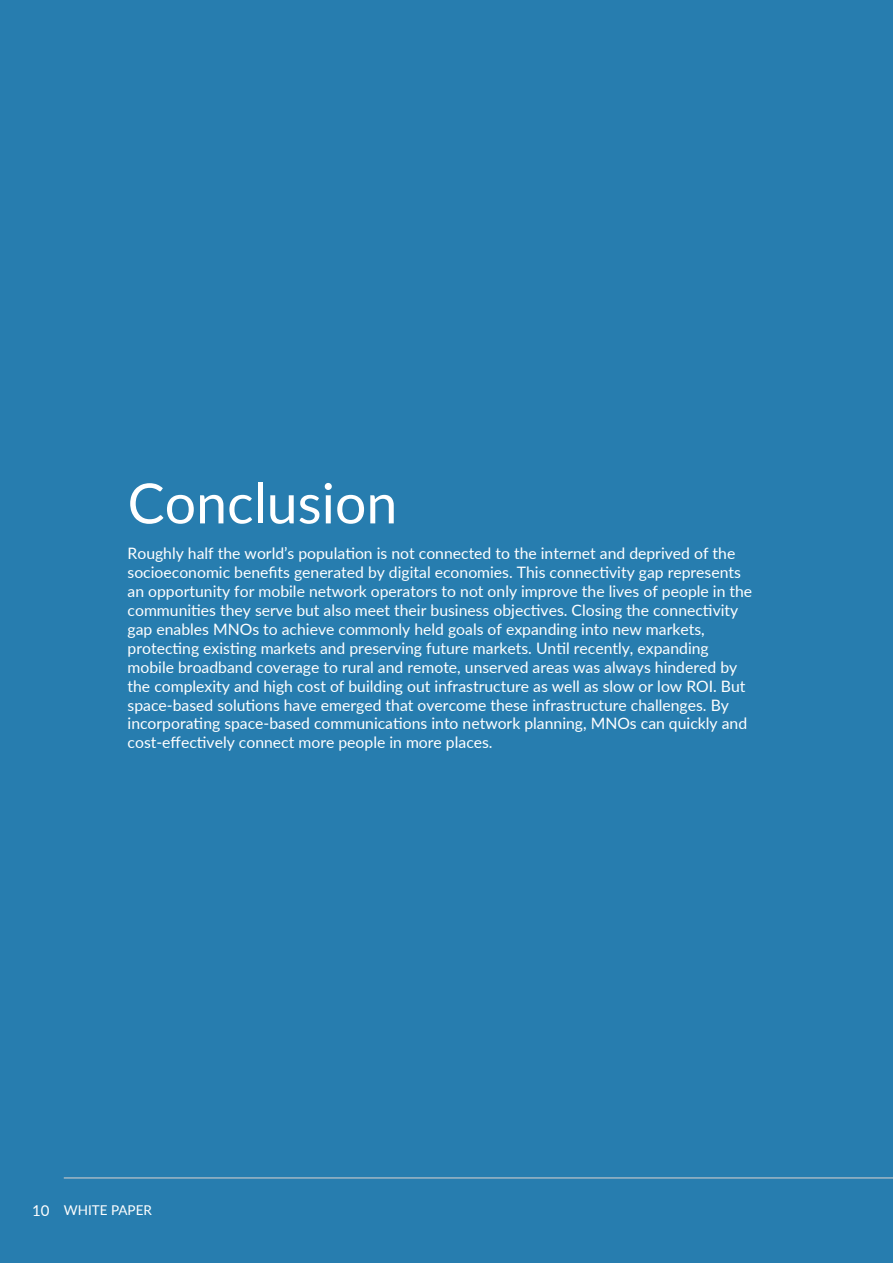
<style>
.page{position:relative;width:893px;height:1263px;background:#277daf}
.page>*{position:absolute;margin:0;border:0;box-sizing:border-box;transform-origin:0 0}
.Heading{font:55.5px "Lato";color:#fff}
.NEW_Body_Text{font:15.75px/18.9px "Lato";color:#fff}
.t1{font:15px "Lato";color:#fff}
.Footer-left{font:13.5px "Lato";color:#fff}
</style>
<div class="page">
<hr style="left:64px;top:1177px;width:829px;height:1px;background:#c9cacc">
<p class="Heading" style="left:128px;top:463px;width:271px">Conclusion</p>
<p class="NEW_Body_Text" style="left:128px;top:543px;width:626px">Roughly half the world’s population is not connected to the internet and deprived of the socioeconomic benefits generated by digital economies. This connectivity gap represents an opportunity for mobile network operators to not only improve the lives of people in the communities they serve but also meet their business objectives. Closing the connectivity gap enables MNOs to achieve commonly held goals of expanding into new markets, protecting existing markets and preserving future markets. Until recently, expanding mobile broadband coverage to rural and remote, unserved areas was always hindered by the complexity and high cost of building out infrastructure as well as slow or low ROI. But space-based solutions have emerged that overcome these infrastructure challenges. By incorporating space-based communications into network planning, MNOs can quickly and cost-effectively connect more people in more places.</p>
<p class="t1" style="left:32px;top:1200px;width:19px">10</p>
<p class="Footer-left" style="left:64px;top:1201px;width:90px">WHITE PAPER</p>
</div>
